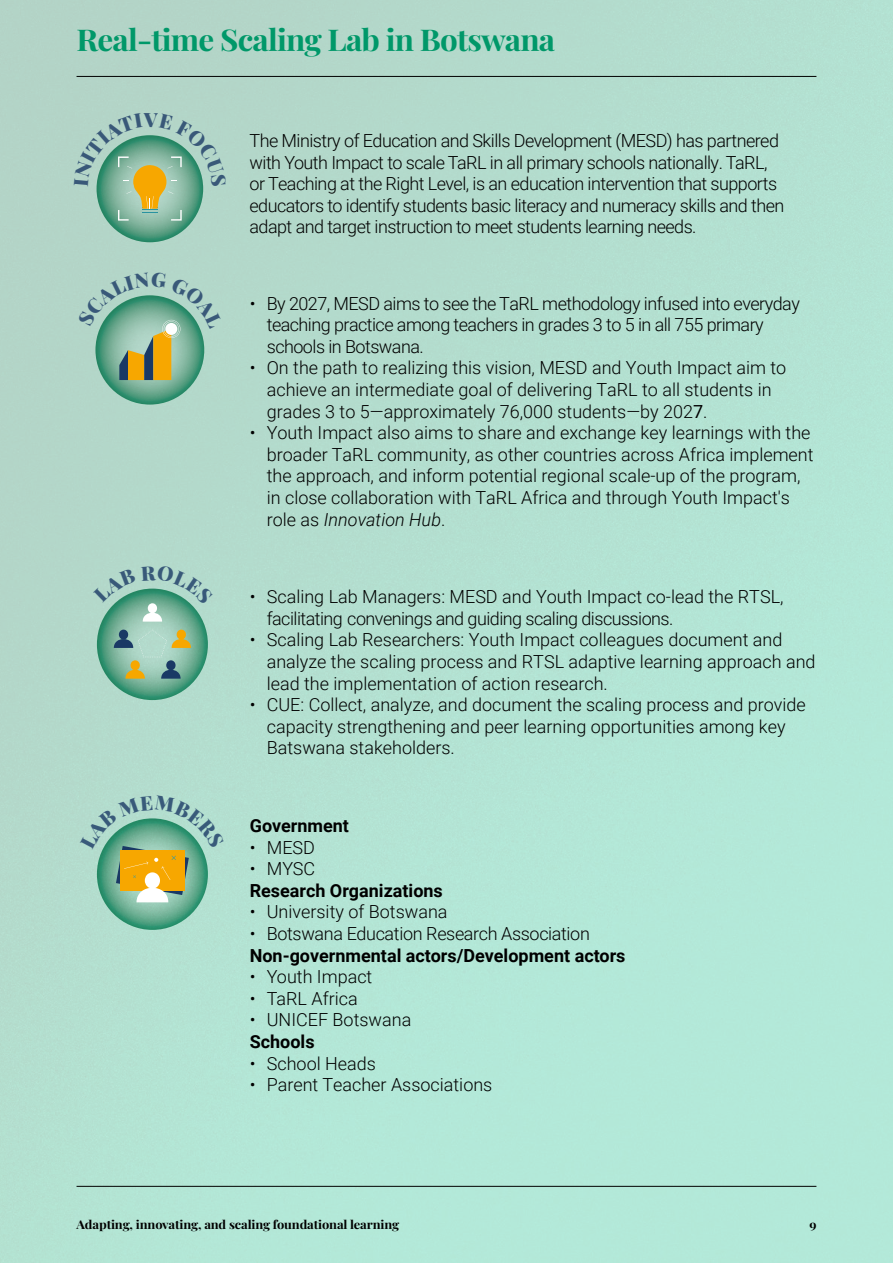
<style>
.page{position:relative;width:893px;height:1263px;background:#fff}
.page>*{position:absolute;margin:0;border:0;box-sizing:border-box;transform-origin:0 0}
.t1{font:700 30px "Playfair Display";letter-spacing:-.025em;color:#009869;scale:1.05 1}
.t2{font:300 18px/21.6px "Roboto";color:#000}
.t3{font:300 18px/21.6px "Roboto";letter-spacing:-.03em;color:#000}
.t4{font:700 18px "Roboto";color:#000}
.t5{font:300 18px "Roboto";letter-spacing:-.02em;color:#000}
.t6{font:700 12px "Playfair Display";letter-spacing:-.01em;color:#000;scale:1.07 1}
.s1{font-weight:400}
.s2{font-style:italic}
</style>
<div class="page">
<img style="left:0;top:0;width:893px;height:1263px">
<svg style="left:97px;top:589px;width:111px;height:111px;background:#5ca589"></svg>
<svg style="left:114px;top:630px;width:77px;height:49px;background:#98b69a"></svg>
<svg style="left:97px;top:818px;width:111px;height:112px;background:#5ea98c"></svg>
<svg style="left:95px;top:295px;width:109px;height:110px;background:#5aa185"></svg>
<svg style="left:97px;top:135px;width:106px;height:107px"></svg>
<hr style="left:77px;top:1186px;width:739px;height:1px;background:#000">
<hr style="left:77px;top:76px;width:739px;height:1px;background:#000">
<svg style="left:93px;top:565px;width:121px;height:57px;background:#98c9b6"></svg>
<svg style="left:80px;top:795px;width:145px;height:107px;background:#a5c49b"></svg>
<svg style="left:78px;top:272px;width:145px;height:108px;background:#9abea1"></svg>
<svg style="left:74px;top:113px;width:152px;height:108px;background:#9ec2a7"></svg>
<p class="t1" style="left:77px;top:16px;width:457px">Real-time Scaling Lab in Botswana</p>
<p class="t3" style="left:249px;top:129px;width:536px">The Ministry of Education and Skills Development (MESD) has partnered with Youth Impact to scale TaRL in all primary schools nationally. TaRL, or Teaching at the Right Level, is an education intervention that supports educators to identify students basic literacy and numeracy skills and then adapt and target instruction to meet students learning needs.</p>
<p class="t3" style="left:267px;top:292px;width:535px;text-indent:-17px">• By 2027, MESD aims to see the TaRL methodology infused into everyday teaching practice among teachers in grades 3 to 5 in all 755 primary schools in Botswana.</p>
<p class="t2" style="left:267px;top:357px;width:521px;text-indent:-17px">• On the path to realizing this vision, MESD and Youth Impact aim to achieve an intermediate goal of delivering TaRL to all students in grades 3 to 5—approximately 76,000 students—by 202<span class="s1">7</span>.</p>
<p class="t2" style="left:267px;top:421px;width:548px;text-indent:-17px">• Youth Impact also aims to share and exchange key learnings with the broader TaRL community, as other countries across Africa implement the approach, and inform potential regional scale-up of the program, in close collaboration with TaRL Africa and through Youth Impact's role as <span class="s2">Innovation Hub</span>.</p>
<p class="t3" style="left:267px;top:585px;width:518px;text-indent:-17px">• Scaling Lab Managers: MESD and Youth Impact co-lead the RTSL, facilitating convenings and guiding scaling discussions.</p>
<p class="t2" style="left:267px;top:629px;width:550px;text-indent:-17px">• Scaling Lab Researchers: Youth Impact colleagues document and analyze the scaling process and RTSL adaptive learning approach and lead the implementation of action research.</p>
<p class="t2" style="left:267px;top:693px;width:541px;text-indent:-17px">• CUE: Collect, analyze, and document the scaling process and provide capacity strengthening and peer learning opportunities among key<br>Batswana stakeholders.</p>
<p class="t4" style="left:250px;top:813px;width:101px">Government</p>
<p class="t2" style="left:250px;top:836px;width:67px">• MESD</p>
<p class="t2" style="left:250px;top:857px;width:67px">• MYSC</p>
<p class="t4" style="left:250px;top:878px;width:195px">Research Organizations</p>
<p class="t2" style="left:250px;top:900px;width:199px">• University of Botswana</p>
<p class="t5" style="left:250px;top:921px;width:342px">• Botswana Education Research Association</p>
<p class="t4" style="left:250px;top:942px;width:377px">Non-governmental actors/Development actors</p>
<p class="t2" style="left:250px;top:965px;width:124px">• Youth Impact</p>
<p class="t2" style="left:250px;top:987px;width:109px">• TaRL Africa</p>
<p class="t2" style="left:250px;top:1008px;width:163px">• UNICEF Botswana</p>
<p class="t4" style="left:250px;top:1029px;width:66px">Schools</p>
<p class="t2" style="left:250px;top:1052px;width:128px">• School Heads</p>
<p class="t2" style="left:250px;top:1073px;width:244px">• Parent Teacher Associations</p>
<p class="t6" style="left:77px;top:1215px;width:303px">Adapting, innovating, and scaling foundational learning</p>
<p class="t6" style="left:809px;top:1215px;width:8px">9</p>
</div>
